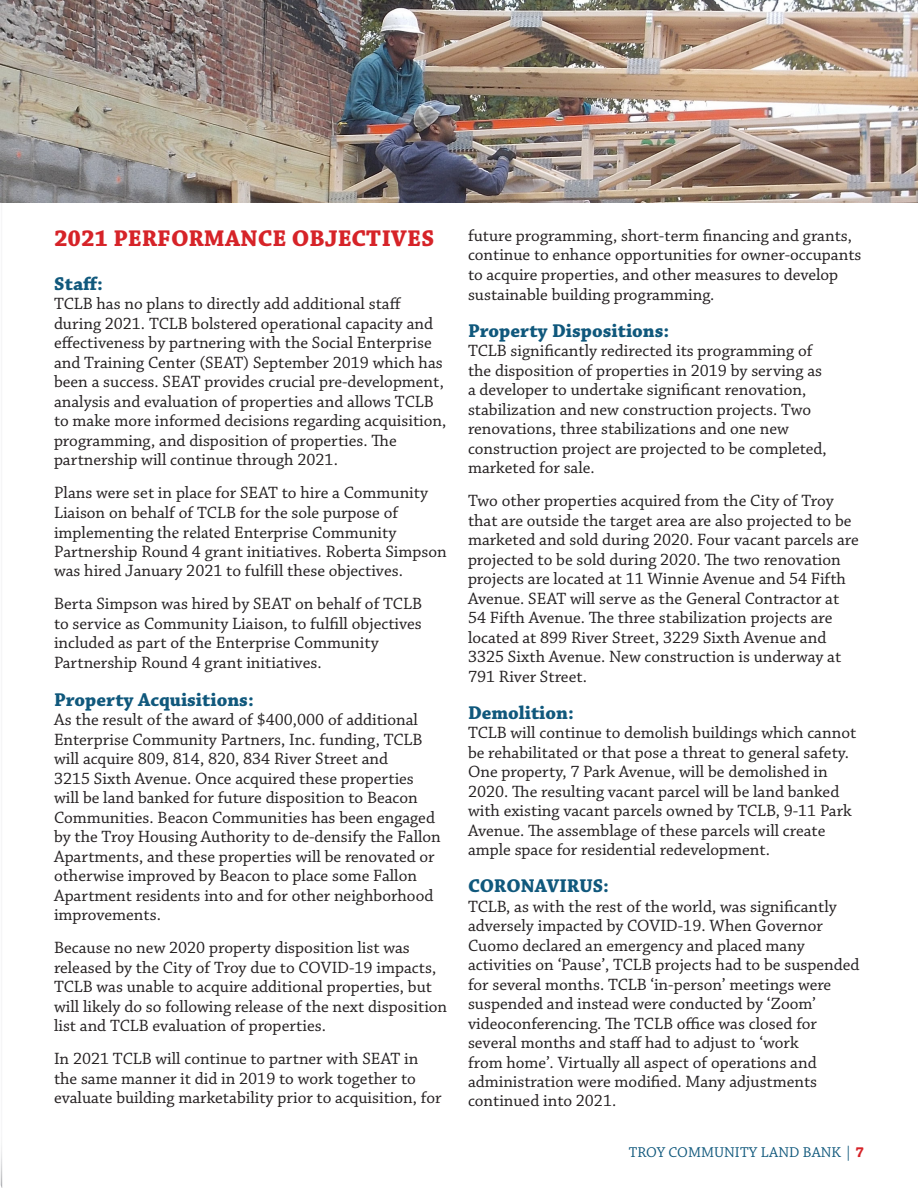
<style>
.page{position:relative;width:918px;height:1188px;background:#fff}
.page>*{position:absolute;margin:0;border:0;box-sizing:border-box;transform-origin:0 0}
.content_11_5{font:700 24px "Chaparral Pro";color:#d62328}
.content_11_5-2{font:700 19.5px "Chaparral Pro";color:#10587c}
.content_11_5-3{font:17.25px/19.5px "Chaparral Pro";color:#231f20}
.t1{font:15px "Chaparral Pro";color:#10587c}
.s1{font-family:"Minion Pro"}
.s2{font-weight:700;color:#d62328}
</style>
<div class="page">
<img style="left:1px;top:202px;width:1px;height:986px">
<img style="left:0;top:0;width:918px;height:202px">
<p class="content_11_5" style="left:54px;top:224px;width:382px">2021 PERFORMANCE OBJECTIVES</p>
<p class="content_11_5-2" style="left:54px;top:272px;width:51px">Staff:</p>
<p class="content_11_5-3" style="left:54px;top:295px;width:394px">TCLB has no plans to directly add additional staff during 2021. TCLB bolstered operational capacity and effectiveness by partnering with the Social Enterprise and Training Center (SEAT) September 2019 which has been a success. SEAT provides crucial pre-development, analysis and evaluation of properties and allows TCLB to make more informed decisions regarding acquisition, programming, and disposition of properties. The partnership will continue through 2021.</p>
<p class="content_11_5-3" style="left:54px;top:484px;width:394px">Plans were set in place for SEAT to hire a Community Liaison on behalf of TCLB for the sole purpose of implementing <span class="s1">the related</span> Enterprise Community Partnership Round 4 grant initiatives. Roberta Simpson was hired January 2021 to fulfill these objectives.</p>
<p class="content_11_5-3" style="left:54px;top:595px;width:369px">Berta Simpson was hired by SEAT on behalf of TCLB to service as Community Liaison, to fulfill objectives included as part of the Enterprise Community Partnership Round 4 grant initiatives.</p>
<p class="content_11_5-2" style="left:54px;top:688px;width:201px">Property Acquisitions:</p>
<p class="content_11_5-3" style="left:54px;top:711px;width:388px">As the result of the award of $400,000 of additional Enterprise Community Partners, Inc. funding, TCLB will acquire 809, 814, 820, 834 River Street and<br>3215 Sixth Avenue. Once acquired these properties will be land banked for future disposition to Beacon Communities. Beacon Communities has been engaged by the Troy Housing Authority to de-densify the Fallon Apartments, and these properties will be renovated or otherwise improved by Beacon to place some Fallon Apartment residents into and for other neighborhood improvements.</p>
<p class="content_11_5-3" style="left:54px;top:939px;width:395px">Because no new 2020 property disposition list was released by the City of Troy due to COVID-19 impacts, TCLB was unable to acquire additional properties, but will likely do so following release of the next disposition list and TCLB evaluation of properties.</p>
<p class="content_11_5-3" style="left:54px;top:1050px;width:389px">In 2021 TCLB will continue to partner with SEAT in the same manner it did in 2019 to work together to evaluate building marketability prior to acquisition, for</p>
<p class="content_11_5-3" style="left:468px;top:226px;width:395px">future programming, short-term financing and grants, continue to enhance opportunities for owner-occupants to acquire properties, and other measures to develop sustainable building programming.</p>
<p class="content_11_5-2" style="left:468px;top:319px;width:203px">Property Dispositions:</p>
<p class="content_11_5-3" style="left:468px;top:342px;width:360px">TCLB significantly redirected its programming of the disposition of properties in 2019 by serving as a developer to undertake significant renovation, stabilization and new construction projects. Two renovations, three stabilizations and one new construction project are projected to be completed, marketed for sale.</p>
<p class="content_11_5-3" style="left:468px;top:492px;width:392px">Two other properties acquired from the City of Troy that are outside the target area are also projected to be marketed and sold during 2020. Four vacant parcels are projected to be sold during 2020. The two renovation projects are located at 11 Winnie Avenue and 54 Fifth Avenue. SEAT will serve as the General Contractor at 54 Fifth Avenue. The three stabilization projects are located at 899 River Street, 3229 Sixth Avenue and 3325 Sixth Avenue. New construction is underway at 791 River Street.</p>
<p class="content_11_5-2" style="left:468px;top:701px;width:107px">Demolition:</p>
<p class="content_11_5-3" style="left:468px;top:724px;width:390px">TCLB will continue to demolish buildings which cannot be rehabilitated or that pose a threat to general safety.<br>One property, 7 Park Avenue, will be demolished in 2020. The resulting vacant parcel will be land banked with existing vacant parcels owned by TCLB, 9-11 Park Avenue. The assemblage of these parcels will create ample space for residential redevelopment.</p>
<p class="content_11_5-2" style="left:468px;top:874px;width:143px">CORONAVIRUS:</p>
<p class="content_11_5-3" style="left:468px;top:897px;width:393px">TCLB, as with the rest of the world, was significantly adversely impacted by COVID-19. When Governor Cuomo declared an emergency and placed many activities on ‘Pause’, TCLB projects had to be suspended for several months. TCLB ‘in-person’ meetings were suspended and instead were conducted by ‘Zoom’ videoconferencing. The TCLB office was closed for several months and staff had to adjust to ‘work<br>from home’. Virtually all aspect of operations and administration were modified. Many adjustments continued into 2021.</p>
<p class="t1" style="left:629px;top:1144px;width:237px">TROY COMMUNITY LAND BANK | <span class="s2">7</span></p>
</div>
